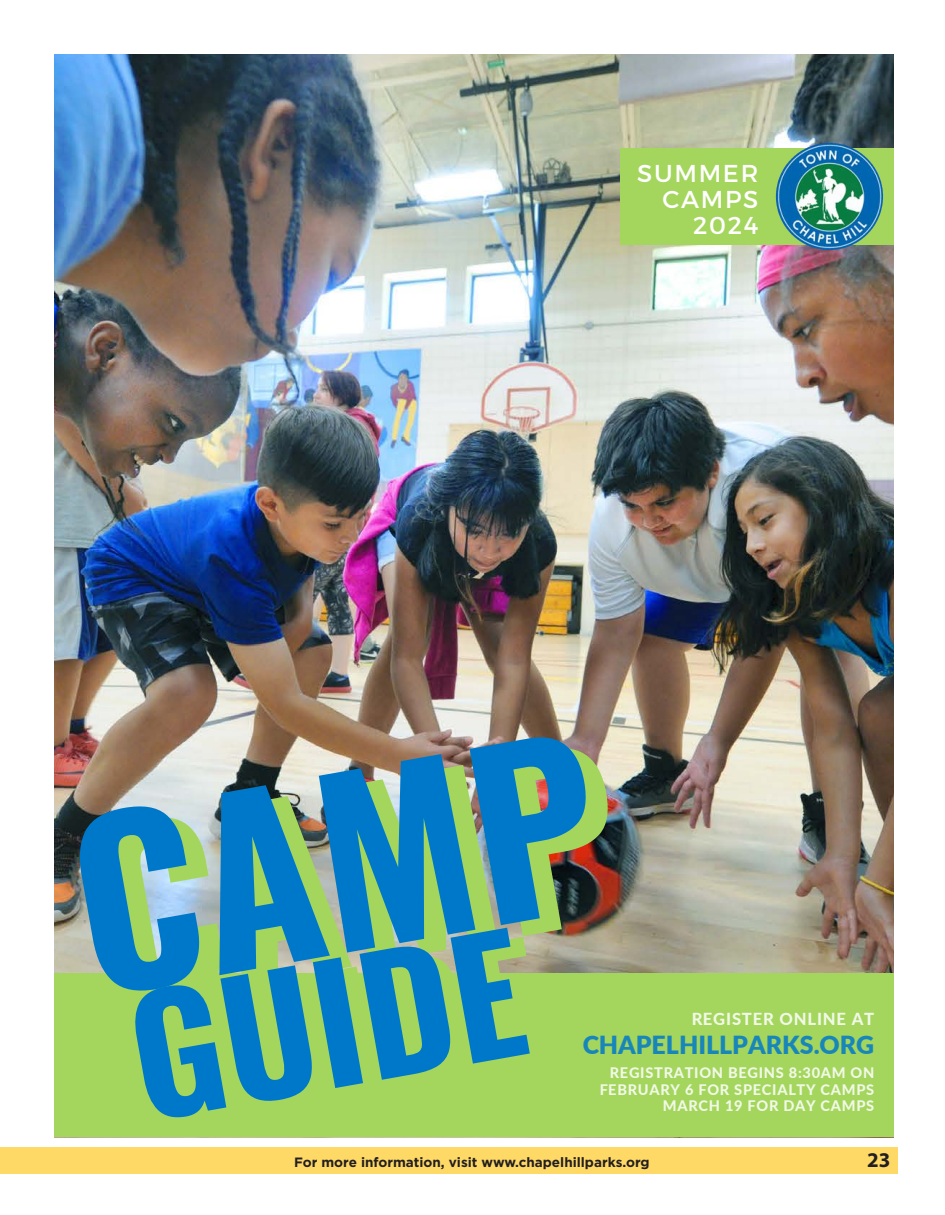
<style>
.page{position:relative;width:945px;height:1215px;background:#fff}
.page>*{position:absolute;margin:0;border:0;box-sizing:border-box;transform-origin:0 0}
.t1{font:700 220.95px "Oswald";color:#0078ca}
.t2{font:700 157.8px "Oswald";color:#0078ca}
.t3{font:900 24.9px "Lato";color:#0078ca}
.t4{font:24.45px/26.4px "Montserrat";letter-spacing:.07em;color:#fff;text-align:right}
.t5{font:700 21px "Myriad Pro";color:#231f20}
.t6{font:800 16.65px "Lato";letter-spacing:.05em;color:#fff}
.t7{font:800 14.55px/16.2px "Lato";letter-spacing:.05em;color:#fff;text-align:right}
.t8{font:700 13.5px "Gotham";color:#231f20}
.s1{color:#a4d65e}
</style>
<div class="page">
<div style="left:0;top:1148px;width:898px;height:26px;background:#ffd966"></div>
<img style="left:54px;top:54px;width:839px;height:920px">
<div style="left:54px;top:974px;width:839px;height:163px;background:#a4d65e"></div>
<div style="left:620px;top:148px;width:273px;height:97px;background:#a4d65e"></div>
<img style="left:775px;top:143px;width:108px;height:108px">
<p class="t4" style="left:637px;top:160px;width:123px">SUMMER<br>CAMPS<br>2024</p>
<p class="t1" style="left:76px;top:792px;width:510px;rotate:-10deg"><span class="s1">C</span>AMP</p>
<p class="t2" style="left:118px;top:977px;width:397px;rotate:-10deg">GUIDE</p>
<p class="t6" style="left:691px;top:1007px;width:185px">REGISTER ONLINE AT</p>
<h3 class="t3" style="left:582px;top:1026px;width:294px">CHAPELHILLPARKS.ORG</h3>
<p class="t7" style="left:599px;top:1064px;width:276px">REGISTRATION BEGINS 8:30AM ON<br>FEBRUARY 6 FOR SPECIALTY CAMPS<br>MARCH 19 FOR DAY CAMPS</p>
<p class="t8" style="left:294px;top:1153px;width:357px">For more information, visit www.chapelhillparks.org</p>
<h3 class="t5" style="left:867px;top:1146px;width:25px">23</h3>
</div>
